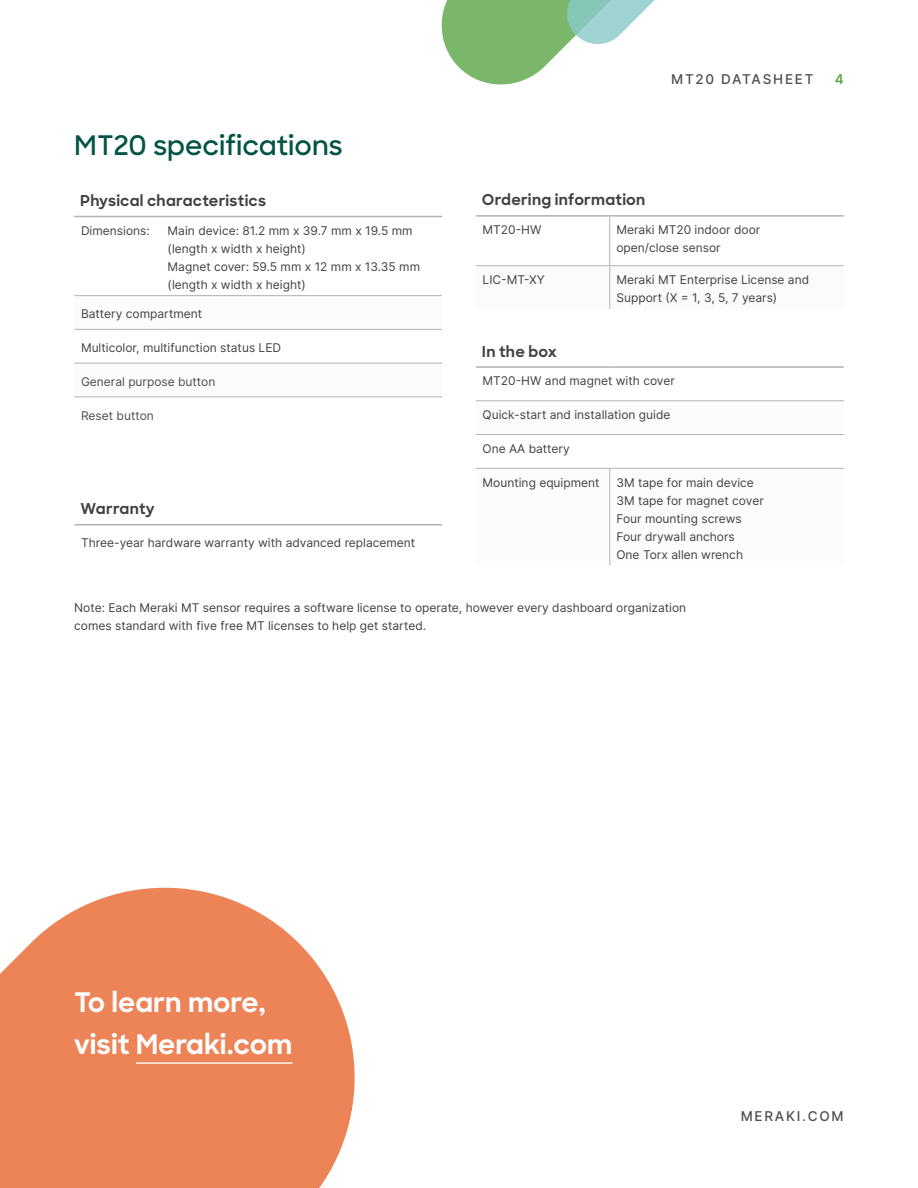
<style>
.page{position:relative;width:918px;height:1188px;background:#fff}
.page>*{position:absolute;margin:0;border:0;box-sizing:border-box;transform-origin:0 0}
.t1{font:700 27px/42px "Sharp Sans";color:#fff}
.t2{font:600 27px "Sharp Sans";color:#035445}
.t3{font:700 15px "Sharp Sans";letter-spacing:.015em;color:#404241}
.t4{font:500 13.5px "Inter";letter-spacing:.13em;color:#4d4d4d}
.t5{font:600 13.5px "Inter";color:#5aa646}
.t6{font:12px/18px "Inter";color:#404241}
.t7{font:12px "Inter";color:#4d4d4d}
</style>
<div class="page">
<svg style="left:0;top:888px;width:355px;height:300px;background:#ef936c"></svg>
<hr style="left:136px;top:1062px;width:157px;height:2px;background:#fff">
<svg style="left:441px;top:0;width:214px;height:85px"></svg>
<svg style="left:74px;top:217px;width:368px;height:1px"></svg>
<svg style="left:74px;top:296px;width:368px;height:101px"></svg>
<hr style="left:74px;top:216px;width:87px;height:1px;background:#b3b3b3">
<hr style="left:161px;top:216px;width:281px;height:1px;background:#b3b3b3">
<hr style="left:74px;top:295px;width:87px;height:1px;background:#b3b3b3">
<hr style="left:161px;top:295px;width:281px;height:1px;background:#b3b3b3">
<hr style="left:74px;top:329px;width:87px;height:1px;background:#b3b3b3">
<hr style="left:161px;top:329px;width:281px;height:1px;background:#b3b3b3">
<hr style="left:74px;top:363px;width:87px;height:1px;background:#b3b3b3">
<hr style="left:161px;top:363px;width:281px;height:1px;background:#b3b3b3">
<hr style="left:74px;top:397px;width:87px;height:1px;background:#b3b3b3">
<hr style="left:161px;top:397px;width:281px;height:1px;background:#b3b3b3">
<svg style="left:476px;top:217px;width:368px;height:92px"></svg>
<hr style="left:609px;top:217px;width:1px;height:49px;background:#b3b3b3">
<hr style="left:476px;top:265px;width:134px;height:1px;background:#b3b3b3">
<hr style="left:610px;top:265px;width:234px;height:1px;background:#b3b3b3">
<hr style="left:609px;top:266px;width:1px;height:43px;background:#b3b3b3">
<hr style="left:476px;top:215px;width:134px;height:2px;background:#b3b3b3">
<hr style="left:610px;top:215px;width:234px;height:2px;background:#b3b3b3">
<svg style="left:476px;top:400px;width:368px;height:1px"></svg>
<svg style="left:476px;top:467px;width:368px;height:98px"></svg>
<hr style="left:476px;top:401px;width:134px;height:1px;background:#b3b3b3">
<hr style="left:610px;top:401px;width:234px;height:1px;background:#b3b3b3">
<hr style="left:476px;top:434px;width:134px;height:1px;background:#b3b3b3">
<hr style="left:610px;top:434px;width:234px;height:1px;background:#b3b3b3">
<hr style="left:609px;top:468px;width:1px;height:97px;background:#b3b3b3">
<hr style="left:476px;top:366px;width:134px;height:2px;background:#b3b3b3">
<hr style="left:610px;top:366px;width:234px;height:2px;background:#b3b3b3">
<hr style="left:476px;top:468px;width:134px;height:1px;background:#b3b3b3">
<hr style="left:610px;top:468px;width:234px;height:1px;background:#b3b3b3">
<hr style="left:74px;top:524px;width:368px;height:1px;background:#b3b3b3">
<h1 class="t2" style="left:74px;top:126px;width:270px">MT20 specifications</h1>
<p class="t3" style="left:80px;top:189px;width:187px">Physical characteristics</p>
<p class="t6" style="left:81px;top:221px;width:70px">Dimensions:</p>
<p class="t6" style="left:168px;top:221px;width:254px">Main device: 81.2 mm x 39.7 mm x 19.5 mm (length x width x height)<br>Magnet cover: 59.5 mm x 12 mm x 13.35 mm (length x width x height)</p>
<p class="t6" style="left:81px;top:305px;width:123px">Battery compartment</p>
<p class="t6" style="left:81px;top:338px;width:202px">Multicolor, multifunction status LED</p>
<p class="t7" style="left:81px;top:373px;width:136px">General purpose button</p>
<p class="t7" style="left:81px;top:406px;width:74px">Reset button</p>
<p class="t3" style="left:80px;top:498px;width:76px">Warranty</p>
<p class="t6" style="left:81px;top:534px;width:336px">Three-year hardware warranty with advanced replacement</p>
<p class="t4" style="left:671px;top:70px;width:144px">MT20 DATASHEET</p>
<p class="t5" style="left:835px;top:70px;width:10px">4</p>
<p class="t3" style="left:482px;top:189px;width:165px">Ordering information</p>
<p class="t6" style="left:483px;top:221px;width:60px">MT20-HW</p>
<p class="t6" style="left:616px;top:221px;width:145px">Meraki MT20 indoor door open/close sensor</p>
<p class="t6" style="left:483px;top:270px;width:64px">LIC-MT-XY</p>
<p class="t6" style="left:616px;top:270px;width:194px">Meraki MT Enterprise License and<br>Support (X = 1, 3, 5, 7 years)</p>
<p class="t3" style="left:482px;top:340px;width:76px">In the box</p>
<p class="t6" style="left:483px;top:372px;width:194px">MT20-HW and magnet with cover</p>
<p class="t6" style="left:483px;top:406px;width:189px">Quick-start and installation guide</p>
<p class="t6" style="left:483px;top:439px;width:89px">One AA battery</p>
<p class="t6" style="left:483px;top:473px;width:118px">Mounting equipment</p>
<p class="t6" style="left:616px;top:473px;width:149px">3M tape for main device<br>3M tape for magnet cover<br>Four mounting screws<br>Four drywall anchors<br>One Torx allen wrench</p>
<p class="t6" style="left:74px;top:598px;width:614px">Note: Each Meraki MT sensor requires a software license to operate, however every dashboard organization comes standard with five free MT licenses to help get started.</p>
<h1 class="t1" style="left:74px;top:980px;width:220px">To learn more, visit Meraki.com</h1>
<p class="t4" style="left:741px;top:1106px;width:105px">MERAKI.COM</p>
</div>
